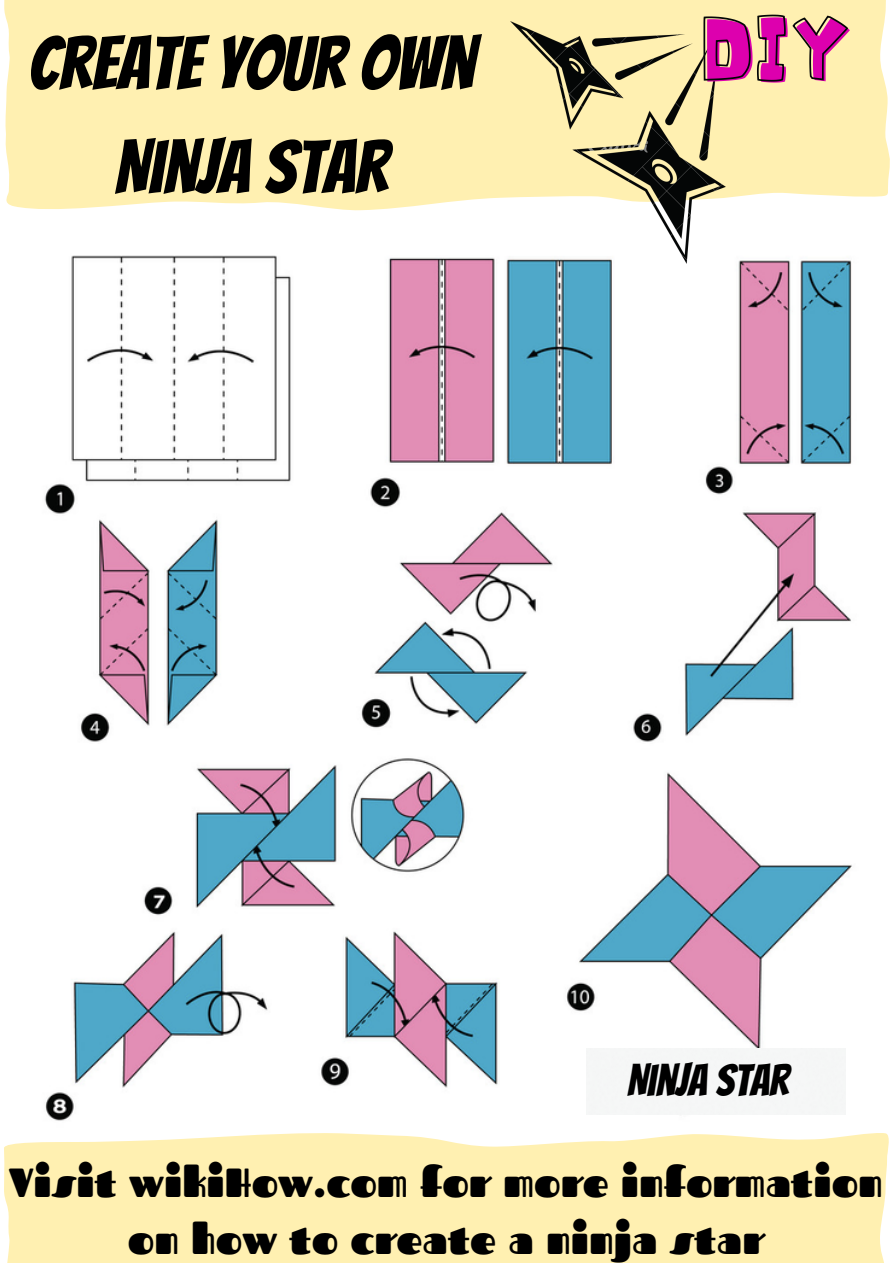
<style>
.page{position:relative;width:893px;height:1264px;background:#fff}
.page>*{position:absolute;margin:0;border:0;box-sizing:border-box;transform-origin:0 0}
.t1{font:85.8px "Noot";color:#dd00ae}
.t2{font:74.25px/103.8px "Bangers";color:#000;text-align:center}
.t3{font:43.95px "Bangers";color:#000}
.t4{font:40.5px/56.1px "Fascinate";color:#000;text-align:center}
</style>
<div class="page">
<img style="left:44px;top:255px;width:808px;height:866px">
<div style="left:587px;top:1048px;width:258px;height:66px;background:#f5f6f6"></div>
<div style="left:4px;top:0;width:886px;height:211px;background:#fff0b1"></div>
<img style="left:510px;top:21px;width:215px;height:242px">
<div style="left:4px;top:1133px;width:885px;height:129px;background:#fff0b1"></div>
<svg style="left:702px;top:14px;width:146px;height:68px;background:#dfd29b"></svg>
<p class="t2" style="left:28px;top:12px;width:447px">CREATE YOUR OWN<br>NINJA STAR</p>
<p class="t1" style="left:699px;top:-1px;width:155px">DIY</p>
<p class="t3" style="left:627px;top:1057px;width:163px">NINJA STAR</p>
<p class="t4" style="left:9px;top:1154px;width:875px">Visit wikiHow.com for more information on how to create a ninja star</p>
</div>
